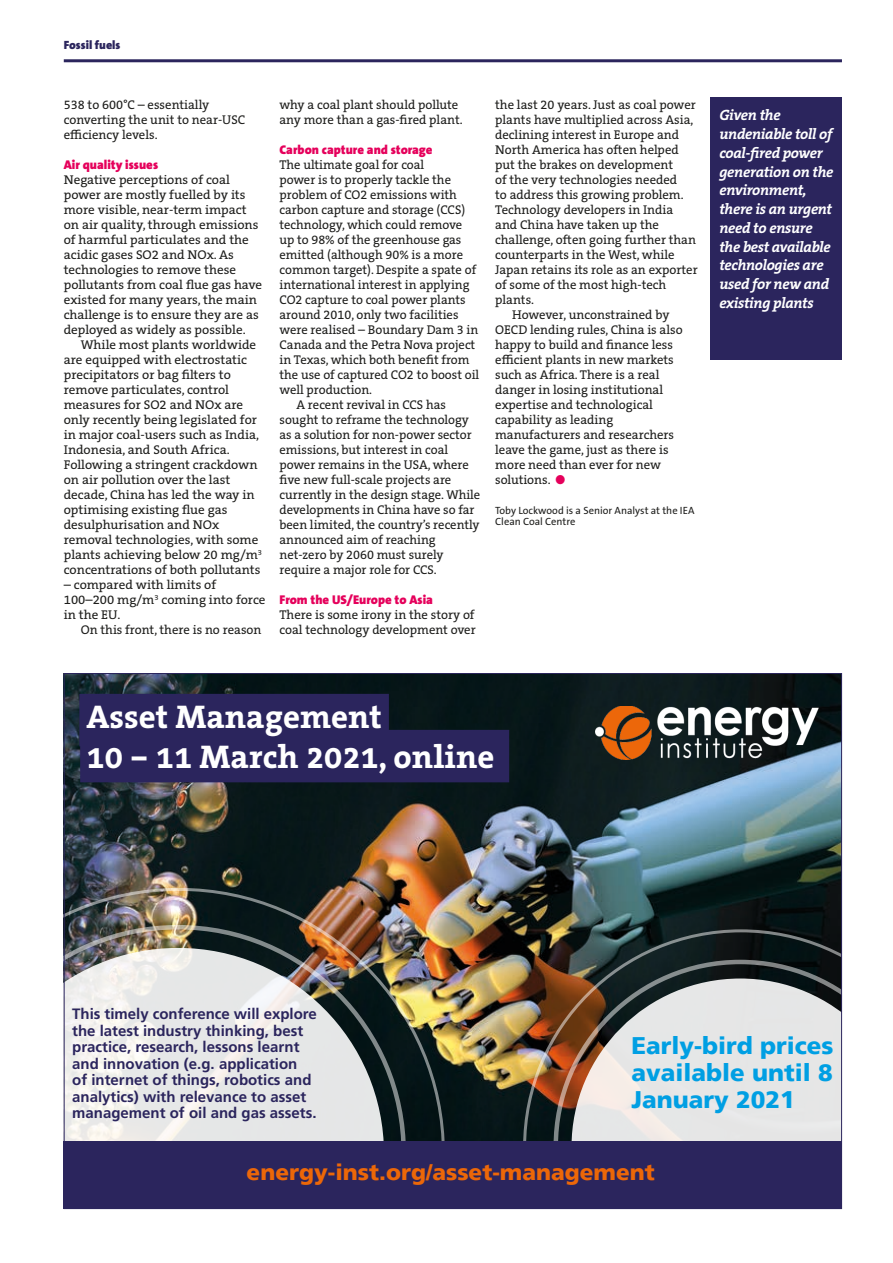
<style>
.page{position:relative;width:893px;height:1263px;background:#fff}
.page>*{position:absolute;margin:0;border:0;box-sizing:border-box;transform-origin:0 0}
.t1{font:700 33px/40.7px "The Serif Office";color:#fff}
.t2{font:900 24px/27px "Frutiger LT";color:#009fe3;text-align:justify}
.t3{font:900 22.5px "Frutiger LT";color:#ec6708}
.t4{font:700 15px/16.5px "Frutiger LT Pro";color:#2b255d}
.t5{font:italic 700 15px/18.8px "The Serif B W7";letter-spacing:-.02em;color:#fff}
.t6{font:12.75px/15px "The Serif B W5 Plain";color:#1d1d1b}
.t7{font:900 12.75px "The Sans B W9";color:#e5005b}
.t8{font:900 12px "The Sans B W9";color:#2b255d}
.t9{font:10.5px/11.2px "The Sans B W5 Plain";color:#1d1d1b}
.s1{color:#e5005b}
</style>
<div class="page">
<hr style="left:64px;top:59px;width:778px;height:3px;background:#2b255d">
<div style="left:711px;top:98px;width:131px;height:262px;background:#2b255d"></div>
<img style="left:66px;top:675px;width:774px;height:466px">
<div style="left:79px;top:694px;width:310px;height:52px;background:#2b255d"></div>
<div style="left:80px;top:729px;width:429px;height:54px;background:#2b255d"></div>
<img style="left:66px;top:888px;width:379px;height:253px">
<img style="left:66px;top:925px;width:340px;height:216px">
<svg style="left:66px;top:948px;width:318px;height:193px;background:#cececc"></svg>
<img style="left:523px;top:929px;width:317px;height:212px">
<svg style="left:553px;top:960px;width:287px;height:181px;background:#45362b"></svg>
<svg style="left:571px;top:978px;width:269px;height:163px;background:#cbc8c5"></svg>
<div style="left:64px;top:1141px;width:778px;height:68px;background:#2b255d"></div>
<img style="left:595px;top:706px;width:224px;height:54px">
<p class="t8" style="left:64px;top:37px;width:58px">Fossil fuels</p>
<p class="t6" style="left:64px;top:97px;width:183px">538 to 600°C – essentially converting the unit to near-USC efficiency levels.</p>
<p class="t7" style="left:64px;top:157px;width:96px">Air quality issues</p>
<p class="t6" style="left:64px;top:172px;width:200px">Negative perceptions of coal power are mostly fuelled by its more visible, near-term impact on air quality, through emissions of harmful particulates and the acidic gases SO2 and NOx. As technologies to remove these pollutants from coal flue gas have existed for many years, the main challenge is to ensure they are as deployed as widely as possible.</p>
<p class="t6" style="left:64px;top:337px;width:200px;text-indent:17px">While most plants worldwide are equipped with electrostatic precipitators or bag filters to remove particulates, control measures for SO2 and NOx are only recently being legislated for in major coal-users such as India,<br>Indonesia, and South Africa.<br>Following a stringent crackdown on air pollution over the last decade, China has led the way in optimising existing flue gas desulphurisation and NOx removal technologies, with some plants achieving below 20 mg/m<sup>3 </sup>concentrations of both pollutants</p>
<p class="t6" style="left:64px;top:577px;width:203px">– compared with limits of<br>100–200 mg/m<sup>3</sup> coming into force in the EU.</p>
<p class="t6" style="left:81px;top:622px;width:182px">On this front, there is no reason</p>
<p class="t6" style="left:279px;top:97px;width:185px">why a coal plant should pollute any more than a gas-fired plant.</p>
<p class="t7" style="left:279px;top:142px;width:155px">Carbon capture and storage</p>
<p class="t6" style="left:279px;top:157px;width:146px">The ultimate goal for coal</p>
<p class="t6" style="left:279px;top:172px;width:173px">power is to properly tackle the</p>
<p class="t6" style="left:279px;top:187px;width:179px">problem of CO2 emissions with</p>
<p class="t6" style="left:279px;top:202px;width:187px">carbon capture and storage (CCS)</p>
<p class="t6" style="left:279px;top:217px;width:184px">technology, which could remove</p>
<p class="t6" style="left:279px;top:232px;width:183px">up to 98% of the greenhouse gas</p>
<p class="t6" style="left:279px;top:247px;width:185px">emitted (although 90% is a more</p>
<p class="t6" style="left:279px;top:262px;width:198px">common target). Despite a spate of</p>
<p class="t6" style="left:279px;top:277px;width:192px">international interest in applying</p>
<p class="t6" style="left:279px;top:292px;width:188px">CO2 capture to coal power plants</p>
<p class="t6" style="left:279px;top:307px;width:181px">around 2010, only two facilities</p>
<p class="t6" style="left:279px;top:322px;width:200px">were realised – Boundary Dam 3 in</p>
<p class="t6" style="left:279px;top:337px;width:197px">Canada and the Petra Nova project</p>
<p class="t6" style="left:279px;top:352px;width:192px">in Texas, which both benefit from</p>
<p class="t6" style="left:279px;top:367px;width:201px">the use of captured CO2 to boost oil</p>
<p class="t6" style="left:279px;top:382px;width:94px">well production.</p>
<p class="t6" style="left:296px;top:397px;width:151px">A recent revival in CCS has</p>
<p class="t6" style="left:279px;top:412px;width:191px">sought to reframe the technology</p>
<p class="t6" style="left:279px;top:427px;width:194px">as a solution for non-power sector</p>
<p class="t6" style="left:279px;top:442px;width:170px">emissions, but interest in coal</p>
<p class="t6" style="left:279px;top:457px;width:191px">power remains in the USA, where</p>
<p class="t6" style="left:279px;top:472px;width:173px">five new full-scale projects are</p>
<p class="t6" style="left:279px;top:487px;width:202px">currently in the design stage. While</p>
<p class="t6" style="left:279px;top:502px;width:197px">developments in China have so far</p>
<p class="t6" style="left:279px;top:517px;width:202px">been limited, the country’s recently</p>
<p class="t6" style="left:279px;top:532px;width:158px">announced aim of reaching</p>
<p class="t6" style="left:279px;top:547px;width:166px">net-zero by 2060 must surely</p>
<p class="t6" style="left:279px;top:562px;width:159px">require a major role for CCS.</p>
<p class="t7" style="left:279px;top:592px;width:155px">From the US/Europe to Asia</p>
<p class="t6" style="left:279px;top:607px;width:198px">There is some irony in the story of coal technology development over</p>
<p class="t6" style="left:495px;top:97px;width:202px">the last 20 years. Just as coal power</p>
<p class="t6" style="left:495px;top:112px;width:200px">plants have multiplied across Asia,</p>
<p class="t6" style="left:495px;top:127px;width:185px">declining interest in Europe and</p>
<p class="t6" style="left:495px;top:142px;width:185px">North America has often helped</p>
<p class="t6" style="left:495px;top:157px;width:179px">put the brakes on development</p>
<p class="t6" style="left:495px;top:172px;width:184px">of the very technologies needed</p>
<p class="t6" style="left:495px;top:187px;width:190px">to address this growing problem.</p>
<p class="t6" style="left:495px;top:202px;width:180px">Technology developers in India</p>
<p class="t6" style="left:495px;top:217px;width:165px">and China have taken up the</p>
<p class="t6" style="left:495px;top:232px;width:202px">challenge, often going further than</p>
<p class="t6" style="left:495px;top:247px;width:181px">counterparts in the West, while</p>
<p class="t6" style="left:495px;top:262px;width:204px">Japan retains its role as an exporter</p>
<p class="t6" style="left:495px;top:277px;width:173px">of some of the most high-tech</p>
<p class="t6" style="left:495px;top:292px;width:40px">plants.</p>
<p class="t6" style="left:512px;top:307px;width:159px">However, unconstrained by</p>
<p class="t6" style="left:495px;top:322px;width:189px">OECD lending rules, China is also</p>
<p class="t6" style="left:495px;top:337px;width:179px">happy to build and finance less</p>
<p class="t6" style="left:495px;top:352px;width:180px">efficient plants in new markets</p>
<p class="t6" style="left:495px;top:367px;width:166px">such as Africa. There is a real</p>
<p class="t6" style="left:495px;top:382px;width:169px">danger in losing institutional</p>
<p class="t6" style="left:495px;top:397px;width:159px">expertise and technological</p>
<p class="t6" style="left:495px;top:412px;width:120px">capability as leading</p>
<p class="t6" style="left:495px;top:427px;width:180px">manufacturers and researchers</p>
<p class="t6" style="left:495px;top:442px;width:175px">leave the game, just as there is</p>
<p class="t6" style="left:495px;top:457px;width:167px">more need than ever for new</p>
<p class="t6" style="left:495px;top:472px;width:72px">solutions. <span class="s1">●</span></p>
<p class="t9" style="left:495px;top:505px;width:201px">Toby Lockwood is a Senior Analyst at the IEA<br>Clean Coal Centre</p>
<p class="t5" style="left:719px;top:106px;width:115px">Given the undeniable toll of coal-fired power generation on the environment, there is an urgent need to ensure the best available technologies are used for new and existing plants</p>
<h1 class="t1" style="left:87px;top:695px;width:409px">Asset Management<br>10 – 11 March 2021, online</h1>
<p class="t4" style="left:72px;top:1006px;width:246px">This timely conference will explore the latest industry thinking, best practice, research, lessons learnt and innovation (e.g. application<br>of internet of things, robotics and analytics) with relevance to asset management of oil and gas assets.</p>
<h2 class="t2" style="left:631px;top:1032px;width:204px">Early-bird prices available until 8<br>January 2021</h2>
<h3 class="t3" style="left:247px;top:1158px;width:410px">energy-inst.org/asset-management</h3>
</div>
